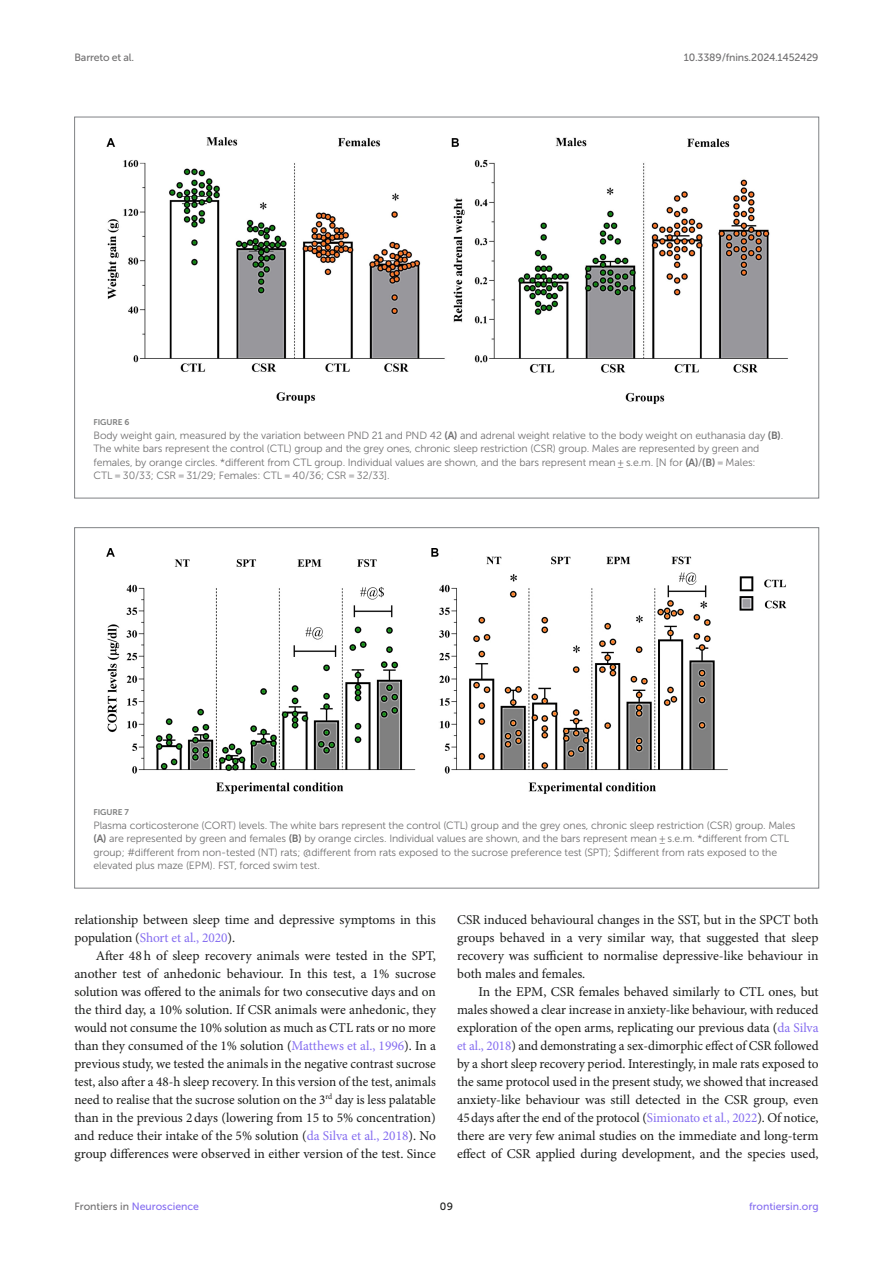
<style>
.page{position:relative;width:893px;height:1263px;background:#fff}
.page>*{position:absolute;margin:0;border:0;box-sizing:border-box;transform-origin:0 0}
.TEXT{font:13.5px/18px "Minion Pro";letter-spacing:-.005em;color:#1b1c1b;text-align:justify}
.FIG_LEG{font:10.5px/13.5px "Museo Sans 300";letter-spacing:-.01em;color:#706f70}
.t1{font:10.5px "Museo Sans 500";letter-spacing:-.015em;color:#706f70}
.t2{font:10.5px "Museo Sans 500";color:#856df0}
.t3{font:10.5px "Museo Sans 500";color:#1b1c1b}
.FIG_HD{font:8.25px "Museo Sans 700";letter-spacing:-.01em;color:#7e7f7f}
.s1{font-family:"Museo Sans 700"}
.s2{color:#856df0}
.s3{color:#706f70}
</style>
<div class="page">
<img style="left:106px;top:137px;width:682px;height:267px">
<img style="left:106px;top:548px;width:681px;height:246px">
<p class="t1" style="left:74px;top:51px;width:61px">Barreto et al.</p>
<p class="t1" style="left:684px;top:51px;width:136px">10.3389/fnins.2024.1452429</p>
<p class="FIG_HD" style="left:94px;top:418px;width:37px">FIGURE 6</p>
<p class="FIG_LEG" style="left:94px;top:428px;width:691px">Body weight gain, measured by the variation between PND 21 and PND 42 <span class="s1">(A)</span> and adrenal weight relative to the body weight on euthanasia day <span class="s1">(B)</span>.<br>The white bars represent the control (CTL) group and the grey ones, chronic sleep restriction (CSR) group. Males are represented by green and females, by orange circles. *different from CTL group. Individual values are shown, and the bars represent mean ± s.e.m. [N for <span class="s1">(A)</span>/<span class="s1">(B)</span> = Males:<br>CTL = 30/33; CSR = 31/29; Females: CTL = 40/36; CSR = 32/33].</p>
<p class="FIG_HD" style="left:94px;top:808px;width:37px">FIGURE 7</p>
<p class="FIG_LEG" style="left:94px;top:818px;width:703px">Plasma corticosterone (CORT) levels. The white bars represent the control (CTL) group and the grey ones, chronic sleep restriction (CSR) group. Males <span class="s1">(A)</span> are represented by green and females <span class="s1">(B)</span> by orange circles. Individual values are shown, and the bars represent mean ± s.e.m. *different from CTL group; #different from non-tested (NT) rats; @different from rats exposed to the sucrose preference test (SPT); $different from rats exposed to the elevated plus maze (EPM). FST, forced swim test.</p>
<p class="TEXT" style="left:74px;top:911px;width:363px">relationship between sleep time and depressive symptoms in this population (<span class="s2">Short et al., 2020</span>).</p>
<p class="TEXT" style="left:74px;top:947px;width:363px;text-indent:21px">After 48h of sleep recovery animals were tested in the SPT, another test of anhedonic behaviour. In this test, a 1% sucrose solution was offered to the animals for two consecutive days and on the third day, a 10% solution. If CSR animals were anhedonic, they would not consume the 10% solution as much as CTL rats or no more than they consumed of the 1% solution (<span class="s2">Matthews et al., 1996</span>). In a previous study, we tested the animals in the negative contrast sucrose test, also after a 48-h sleep recovery. In this version of the test, animals need to realise that the sucrose solution on the 3<sup>rd</sup> day is less palatable than in the previous 2days (lowering from 15 to 5% concentration) and reduce their intake of the 5% solution (<span class="s2">da Silva et al., 2018</span>). No group differences were observed in either version of the test. Since</p>
<p class="TEXT" style="left:457px;top:911px;width:363px">CSR induced behavioural changes in the SST, but in the SPCT both groups behaved in a very similar way, that suggested that sleep recovery was sufficient to normalise depressive-like behaviour in both males and females.</p>
<p class="TEXT" style="left:457px;top:983px;width:363px;text-indent:21px">In the EPM, CSR females behaved similarly to CTL ones, but males showed a clear increase in anxiety-like behaviour, with reduced exploration of the open arms, replicating our previous data (<span class="s2">da Silva et al., 2018</span>) and demonstrating a sex-dimorphic effect of CSR followed by a short sleep recovery period. Interestingly, in male rats exposed to the same protocol used in the present study, we showed that increased anxiety-like behaviour was still detected in the CSR group, even 45days after the end of the protocol (<span class="s2">Simionato et al., 2022</span>). Of notice, there are very few animal studies on the immediate and long-term effect of CSR applied during development, and the species used,</p>
<p class="t2" style="left:74px;top:1200px;width:126px"><span class="s3">Frontiers in</span> Neuroscience</p>
<p class="t3" style="left:440px;top:1200px;width:15px">09</p>
<p class="t2" style="left:749px;top:1200px;width:71px">frontiersin.org</p>
</div>
